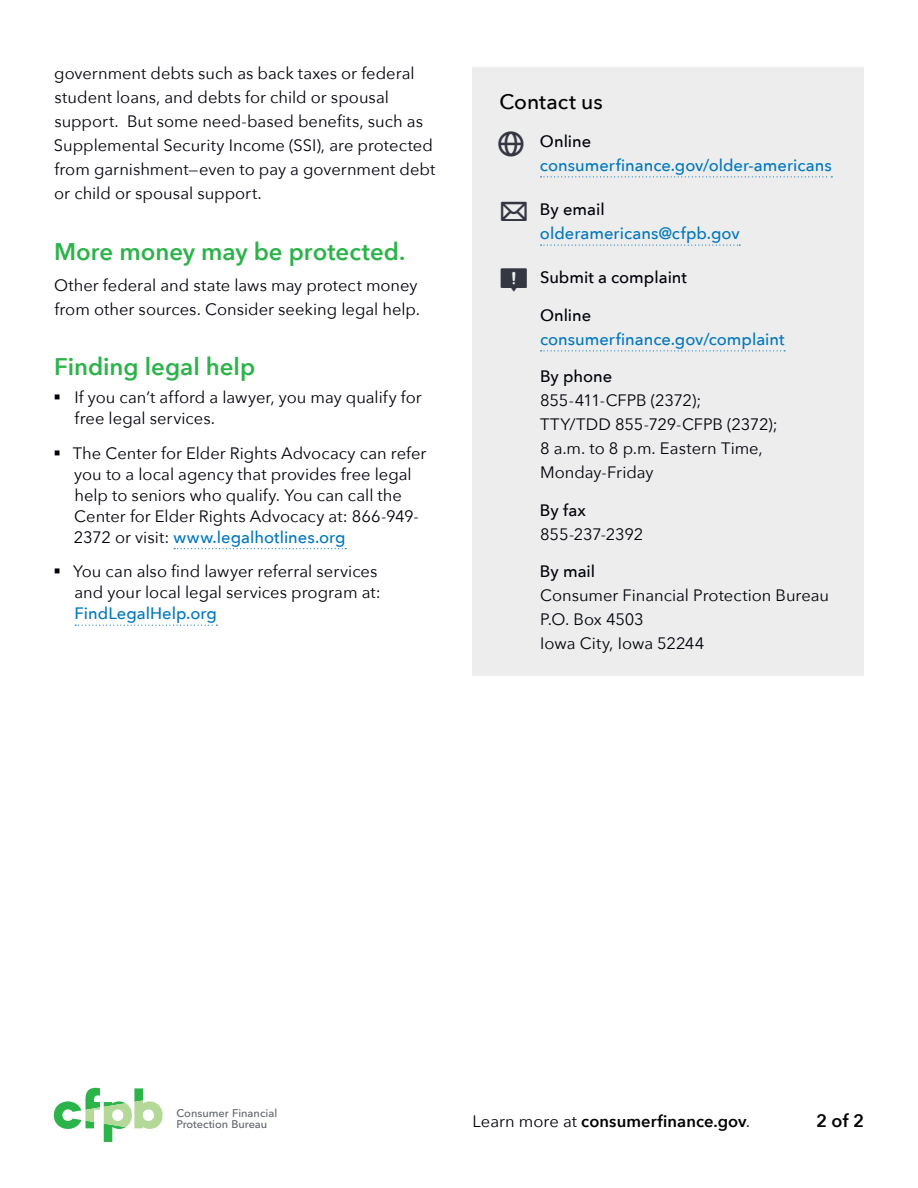
<style>
.page{position:relative;width:918px;height:1188px;background:#fff}
.page>*{position:absolute;margin:0;border:0;box-sizing:border-box;transform-origin:0 0}
.t1{font:600 24px "Avenir Next";color:#2cb34a}
.t2{font:500 21px "Avenir Next";color:#000}
.t3{font:600 18px "Avenir Next";color:#000}
.t4{font:16.5px/24px "Avenir Next";color:#00000a}
.t5{font:500 16.5px "Avenir Next";color:#0077be}
.t6{font:500 16.5px "Avenir Next";color:#00000a}
.t7{font:600 16.5px "Avenir Next";letter-spacing:.005em;color:#000}
.t8{font:500 11.1px/11.2px "Avenir Next";color:#5f636a}
.s1{font-weight:500;color:#0077be}
.s2{font-weight:400;color:#00000a}
</style>
<div class="page">
<svg style="left:54px;top:1088px;width:109px;height:54px"></svg>
<svg style="left:174px;top:548px;width:172px;height:1px"></svg>
<svg style="left:75px;top:625px;width:142px;height:1px"></svg>
<div style="left:472px;top:68px;width:392px;height:608px;background:#ecedec"></div>
<svg style="left:541px;top:176px;width:291px;height:1px"></svg>
<svg style="left:541px;top:245px;width:199px;height:1px"></svg>
<svg style="left:541px;top:350px;width:244px;height:1px"></svg>
<p class="t4" style="left:54px;top:61px;width:383px">government debts such as back taxes or federal student loans, and debts for child or spousal support. But some need-based benefits, such as Supplemental Security Income (SSI), are protected from garnishment—even to pay a government debt or child or spousal support.</p>
<h1 class="t1" style="left:54px;top:237px;width:353px">More money may be protected.</h1>
<p class="t4" style="left:54px;top:273px;width:368px">Other federal and state laws may protect money from other sources. Consider seeking legal help.</p>
<h1 class="t1" style="left:54px;top:352px;width:203px">Finding legal help</h1>
<p class="t4" style="left:75px;top:387px;width:349px;line-height:21px;text-indent:-21px">▪ If you can’t afford a lawyer, you may qualify for free legal services.</p>
<p class="t4" style="left:74px;top:442px;width:354px;line-height:21px;text-indent:-21px">▪ The Center for Elder Rights Advocacy can refer you to a local agency that provides free legal help to seniors who qualify. You can call the Center for Elder Rights Advocacy at: 866-949- 2372 or visit: <span class="s1">www.legalhotlines.org</span></p>
<p class="t4" style="left:53px;top:561px;width:329px;line-height:21px;text-align:right">▪ You can also find lawyer referral services and your local legal services program at:</p>
<p class="t5" style="left:75px;top:604px;width:144px">FindLegalHelp.org</p>
<p class="t2" style="left:499px;top:89px;width:105px">Contact us</p>
<p class="t6" style="left:540px;top:131px;width:53px">Online</p>
<p class="t5" style="left:540px;top:155px;width:293px">consumerfinance.gov/older-americans</p>
<p class="t6" style="left:540px;top:199px;width:66px">By email</p>
<p class="t5" style="left:540px;top:223px;width:201px">olderamericans@cfpb.gov</p>
<p class="t6" style="left:540px;top:268px;width:149px">Submit a complaint</p>
<p class="t6" style="left:540px;top:305px;width:53px">Online</p>
<p class="t5" style="left:540px;top:329px;width:246px">consumerfinance.gov/complaint</p>
<p class="t6" style="left:540px;top:367px;width:74px">By phone</p>
<p class="t4" style="left:540px;top:389px;width:239px">855-411-CFPB (2372);<br>TTY/TDD 855-729-CFPB (2372);<br>8 a.m. to 8 p.m. Eastern Time,<br>Monday-Friday</p>
<p class="t6" style="left:540px;top:500px;width:48px">By fax</p>
<p class="t4" style="left:540px;top:522px;width:105px">855-237-2392</p>
<p class="t6" style="left:540px;top:562px;width:57px">By mail</p>
<p class="t4" style="left:540px;top:584px;width:291px">Consumer Financial Protection Bureau<br>P.O. Box 4503<br>Iowa City, Iowa 52244</p>
<p class="t8" style="left:177px;top:1108px;width:102px">Consumer Financial<br>Protection Bureau</p>
<p class="t7" style="left:472px;top:1111px;width:279px"><span class="s2">Learn more at</span> consumerfinance.gov<span class="s2">.</span></p>
<p class="t3" style="left:816px;top:1110px;width:49px">2 of 2</p>
</div>
